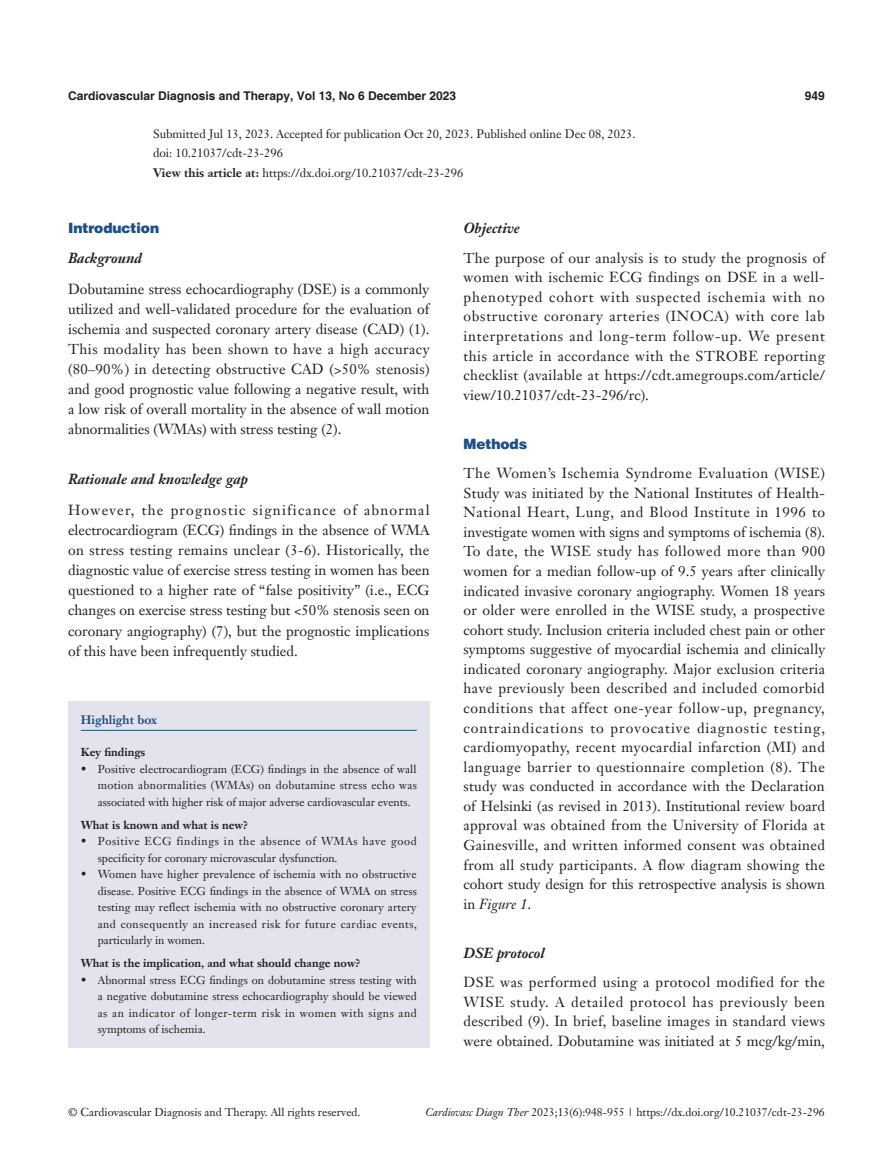
<style>
.page{position:relative;width:893px;height:1170px;background:#fff}
.page>*{position:absolute;margin:0;border:0;box-sizing:border-box;transform-origin:0 0}
.t1{font:14.25px/19.5px "Janson Text LT";color:#231f20;text-align:justify}
.t2{font:italic 700 14.25px "Janson Text LT";color:#231f20}
.t3{font:900 14.25px "Helvetica";color:#1c5085}
.t4{font:12px/19.5px "Janson Text LT";color:#231f20}
.t5{font:700 12px "Helvetica";color:#231f20}
.t6{font:700 12px "Janson Text LT";color:#1c5085}
.t7{font:11.25px/16.5px "Janson Text LT";color:#231f20;text-align:justify}
.t8{font:700 11.25px "Janson Text LT";color:#231f20}
.s1{font-weight:700}
.s2{font-style:italic}
</style>
<div class="page">
<div style="left:68px;top:701px;width:361px;height:346px;background:#e2e3ec"></div>
<hr style="left:81px;top:730px;width:336px;height:1px;background:#1c5085">
<p class="t5" style="left:68px;top:88px;width:390px">Cardiovascular Diagnosis and Therapy, Vol 13, No 6 December 2023</p>
<p class="t5" style="left:805px;top:88px;width:22px">949</p>
<p class="t4" style="left:153px;top:124px;width:484px">Submitted Jul 13, 2023. Accepted for publication Oct 20, 2023. Published online Dec 08, 2023. doi: 10.21037/cdt-23-296<br><span class="s1">View this article at:</span> https://dx.doi.org/10.21037/cdt-23-296</p>
<p class="t3" style="left:68px;top:219px;width:93px">Introduction</p>
<p class="t2" style="left:68px;top:249px;width:75px">Background</p>
<p class="t1" style="left:68px;top:278px;width:363px;line-height:20.1px">Dobutamine stress echocardiography (DSE) is a commonly utilized and well-validated procedure for the evaluation of ischemia and suspected coronary artery disease (CAD) (1).<br>This modality has been shown to have a high accuracy (80–90%) in detecting obstructive CAD (&gt;50% stenosis) and good prognostic value following a negative result, with a low risk of overall mortality in the absence of wall motion abnormalities (WMAs) with stress testing (2).</p>
<p class="t2" style="left:68px;top:470px;width:182px">Rationale and knowledge gap</p>
<p class="t1" style="left:68px;top:500px;width:363px;line-height:20.1px">However, the prognostic significance of abnormal electrocardiogram (ECG) findings in the absence of WMA on stress testing remains unclear (3-6). Historically, the diagnostic value of exercise stress testing in women has been questioned to a higher rate of “false positivity” (i.e., ECG changes on exercise stress testing but &lt;50% stenosis seen on coronary angiography) (7), but the prognostic implications of this have been infrequently studied.</p>
<p class="t6" style="left:81px;top:712px;width:78px">Highlight box</p>
<p class="t8" style="left:81px;top:745px;width:66px">Key findings</p>
<p class="t7" style="left:98px;top:760px;width:321px;text-indent:-17px">• Positive electrocardiogram (ECG) findings in the absence of wall motion abnormalities (WMAs) on dobutamine stress echo was associated with higher risk of major adverse cardiovascular events.</p>
<p class="t8" style="left:81px;top:817px;width:169px">What is known and what is new?</p>
<p class="t7" style="left:98px;top:833px;width:320px;text-indent:-17px">• Positive ECG findings in the absence of WMAs have good specificity for coronary microvascular dysfunction.</p>
<p class="t7" style="left:98px;top:866px;width:321px;text-indent:-17px">• Women have higher prevalence of ischemia with no obstructive disease. Positive ECG findings in the absence of WMA on stress testing may reflect ischemia with no obstructive coronary artery and consequently an increased risk for future cardiac events, particularly in women.</p>
<p class="t8" style="left:81px;top:956px;width:281px">What is the implication, and what should change now?</p>
<p class="t7" style="left:98px;top:971px;width:321px;text-indent:-17px">• Abnormal stress ECG findings on dobutamine stress testing with a negative dobutamine stress echocardiography should be viewed as an indicator of longer-term risk in women with signs and symptoms of ischemia.</p>
<p class="t2" style="left:463px;top:219px;width:58px">Objective</p>
<p class="t1" style="left:463px;top:248px;width:363px">The purpose of our analysis is to study the prognosis of women with ischemic ECG findings on DSE in a well&shy;phenotyped cohort with suspected ischemia with no obstructive coronary arteries (INOCA) with core lab interpretations and long-term follow-up. We present this article in accordance with the STROBE reporting checklist (available at https://cdt.amegroups.com/article/ view/10.21037/cdt-23-296/rc).</p>
<p class="t3" style="left:463px;top:434px;width:65px">Methods</p>
<p class="t1" style="left:463px;top:463px;width:363px">The Women’s Ischemia Syndrome Evaluation (WISE)<br>Study was initiated by the National Institutes of Health-National Heart, Lung, and Blood Institute in 1996 to investigate women with signs and symptoms of ischemia (8).<br>To date, the WISE study has followed more than 900 women for a median follow-up of 9.5 years after clinically indicated invasive coronary angiography. Women 18 years or older were enrolled in the WISE study, a prospective cohort study. Inclusion criteria included chest pain or other symptoms suggestive of myocardial ischemia and clinically indicated coronary angiography. Major exclusion criteria have previously been described and included comorbid conditions that affect one-year follow-up, pregnancy, contraindications to provocative diagnostic testing, cardiomyopathy, recent myocardial infarction (MI) and language barrier to questionnaire completion (8). The study was conducted in accordance with the Declaration of Helsinki (as revised in 2013). Institutional review board approval was obtained from the University of Florida at Gainesville, and written informed consent was obtained from all study participants. A flow diagram showing the cohort study design for this retrospective analysis is shown in <span class="s2">Figure 1</span>.</p>
<p class="t2" style="left:464px;top:943px;width:83px">DSE protocol</p>
<p class="t1" style="left:463px;top:972px;width:363px">DSE was performed using a protocol modified for the WISE study. A detailed protocol has previously been described (9). In brief, baseline images in standard views were obtained. Dobutamine was initiated at 5 mcg/kg/min,</p>
<p class="t7" style="left:68px;top:1103px;width:294px">© Cardiovascular Diagnosis and Therapy. All rights reserved.</p>
<p class="t7" style="left:425px;top:1103px;width:401px"><span class="s2">Cardiovasc Diagn Ther</span> 2023;13(6):948-955 | https://dx.doi.org/10.21037/cdt-23-296</p>
</div>
